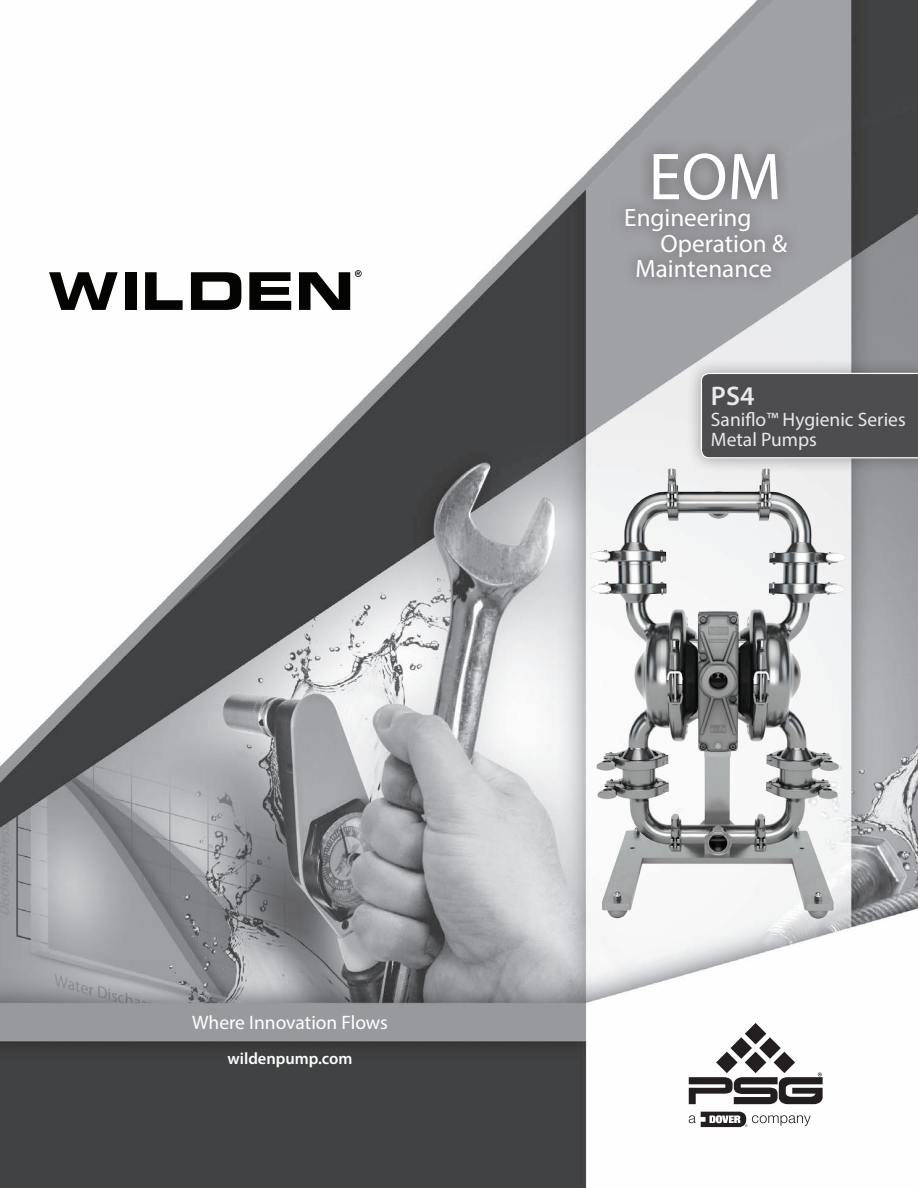
<style>
.page{position:relative;width:918px;height:1188px;background:#fff}
.page>*{position:absolute;margin:0;border:0;box-sizing:border-box;transform-origin:0 0}
.t1{font:66.9px "Myriad Pro";color:#fff}
.t2{font:600 27px "Myriad Pro";color:#e6e8e9}
.t3{font:25.05px "Myriad Pro";color:#fff}
.t4{font:19.5px/19.5px "Myriad Pro";color:#e6e8e9}
.t5{font:19.5px "Myriad Pro";color:#fff}
.t6{font:600 16.5px "Myriad Pro";color:#fff}
</style>
<div class="page">
<img style="left:0;top:0;width:918px;height:1188px">
<div style="left:125px;top:272px;width:12px;height:38px;background:#040503"></div>
<svg style="left:249px;top:272px;width:42px;height:38px"></svg>
<svg style="left:299px;top:270px;width:63px;height:40px"></svg>
<svg style="left:191px;top:272px;width:50px;height:38px"></svg>
<svg style="left:145px;top:272px;width:38px;height:38px"></svg>
<svg style="left:49px;top:272px;width:69px;height:38px"></svg>
<div style="left:611px;top:139px;width:190px;height:152px;background:#231f20;opacity:.55"></div>
<div style="left:685px;top:358px;width:233px;height:116px;background:#231f20;opacity:.4"></div>
<svg style="left:700px;top:372px;width:218px;height:87px;background:#545456"></svg>
<svg style="left:689px;top:1023px;width:134px;height:81px"></svg>
<svg style="left:689px;top:1112px;width:122px;height:15px"></svg>
<img style="left:589px;top:463px;width:262px;height:469px">
<p class="t5" style="left:192px;top:1010px;width:197px">Where Innovation Flows</p>
<p class="t6" style="left:228px;top:1048px;width:127px">wildenpump.com</p>
<h1 class="t1" style="left:649px;top:136px;width:134px">EOM</h1>
<p class="t3" style="left:624px;top:203px;width:129px">Engineering</p>
<p class="t3" style="left:661px;top:228px;width:128px">Operation &amp;</p>
<p class="t3" style="left:635px;top:253px;width:138px">Maintenance</p>
<p class="t2" style="left:711px;top:379px;width:45px">PS4</p>
<p class="t4" style="left:711px;top:409px;width:196px">Saniflo™ Hygienic Series<br>Metal Pumps</p>
</div>
